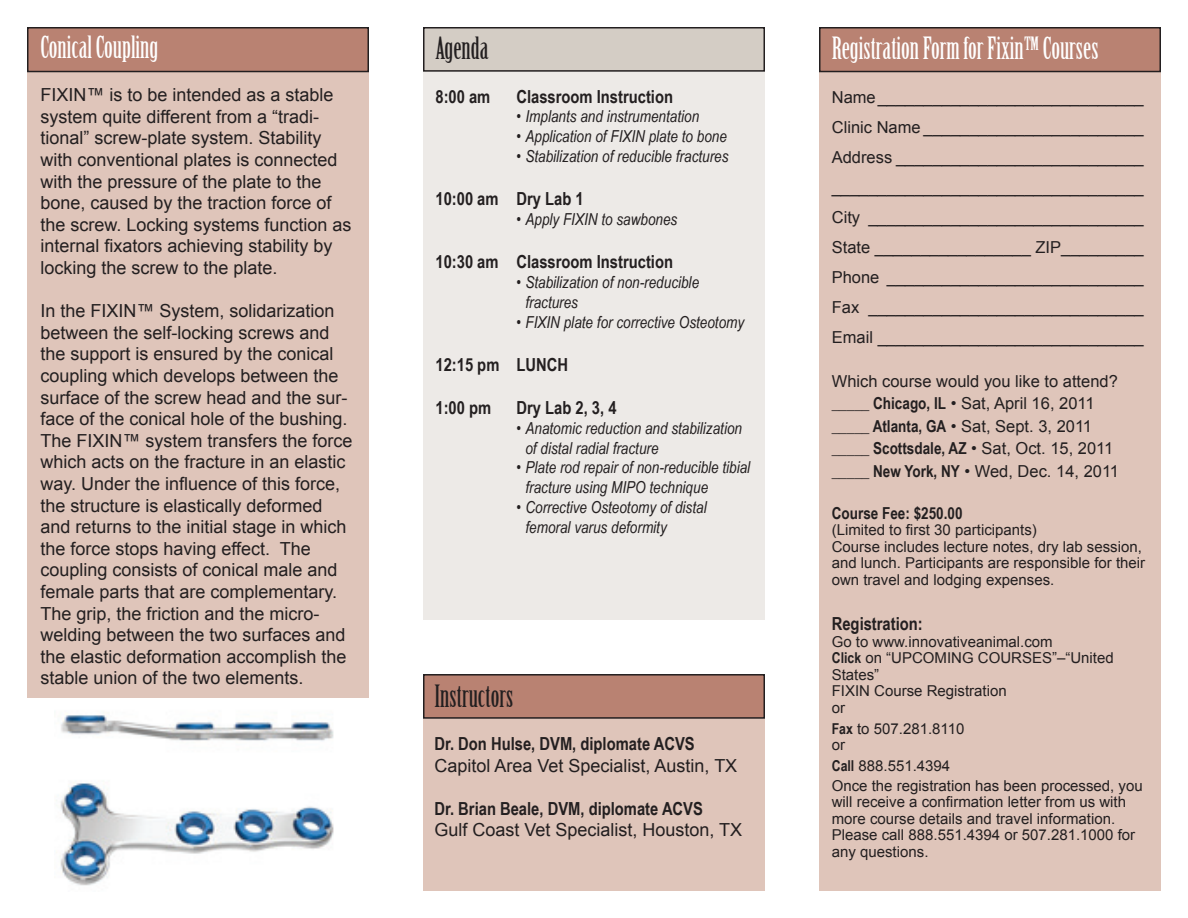
<style>
.page{position:relative;width:1188px;height:918px;background:#fff}
.page>*{position:absolute;margin:0;border:0;box-sizing:border-box;transform-origin:0 0}
.t1{font:30px "Birch Std";color:#fff}
.t2{font:30px "Birch Std";color:#231f20}
.t3{font:18px/21.6px "Arial";color:#231f20}
.t4{font:700 18px "Arial Narrow";color:#231f20}
.t5{font:16.5px/30px "Arial";color:#231f20}
.t6{font:italic 16.5px "Arial Narrow";color:#231f20}
.t7{font:700 16.5px "Arial Narrow";color:#231f20}
.t8{font:15px/16.5px "Arial";color:#231f20}
.s1{font-family:"Arial Narrow";font-weight:700}
.s2{font-family:"Arial";font-weight:400}
.s3{font-family:"Helvetica"}
</style>
<div class="page">
<div style="left:423px;top:703px;width:342px;height:188px;background:#dfc5ba"></div>
<div style="left:424px;top:675px;width:340px;height:43px;background:#b98272"></div>
<div style="left:423px;top:674px;width:342px;height:45px;border:2px solid #231f20"></div>
<div style="left:819px;top:27px;width:342px;height:864px;background:#dfc5ba"></div>
<div style="left:820px;top:28px;width:340px;height:44px;background:#b98272"></div>
<div style="left:819px;top:27px;width:342px;height:45px;border:2px solid #231f20"></div>
<div style="left:423px;top:56px;width:342px;height:564px;background:#edeae7"></div>
<div style="left:424px;top:28px;width:340px;height:43px;background:#d4cdc5"></div>
<div style="left:423px;top:27px;width:342px;height:45px;border:2px solid #231f20"></div>
<div style="left:27px;top:57px;width:342px;height:641px;background:#dfc5ba"></div>
<div style="left:28px;top:28px;width:340px;height:44px;background:#b98272"></div>
<div style="left:27px;top:27px;width:342px;height:45px;border:2px solid #231f20"></div>
<img style="left:60px;top:715px;width:274px;height:171px">
<p class="t1" style="left:40px;top:30px;width:119px">Conical Coupling</p>
<p class="t3" style="left:40px;top:84px;width:313px">FIXIN™ is to be intended as a stable system quite different from a “tradi&shy;tional” screw-plate system. Stability with conventional plates is connected with the pressure of the plate to the bone, caused by the traction force of the screw. Locking systems function as internal fixators achieving stability by locking the screw to the plate.</p>
<p class="t3" style="left:40px;top:300px;width:314px">In the FIXIN™ System, solidarization between the self-locking screws and the support is ensured by the conical coupling which develops between the surface of the screw head and the sur&shy;face of the conical hole of the bushing.<br>The FIXIN™ system transfers the force which acts on the fracture in an elastic way. Under the influence of this force, the structure is elastically deformed and returns to the initial stage in which the force stops having effect. The coupling consists of conical male and female parts that are complementary.<br>The grip, the friction and the micro&shy;welding between the two surfaces and the elastic deformation accomplish the stable union of the two elements.</p>
<p class="t2" style="left:435px;top:32px;width:55px">Agenda</p>
<p class="t4" style="left:435px;top:83px;width:56px">8:00 am</p>
<p class="t4" style="left:516px;top:83px;width:158px">Classroom Instruction</p>
<p class="t6" style="left:516px;top:105px;width:184px">• Implants and instrumentation</p>
<p class="t6" style="left:516px;top:125px;width:212px">• Application of FIXIN plate to bone</p>
<p class="t6" style="left:516px;top:145px;width:214px">• Stabilization of reducible fractures</p>
<p class="t4" style="left:435px;top:185px;width:150px">10:00 am Dry Lab 1</p>
<p class="t6" style="left:516px;top:208px;width:162px">• Apply FIXIN to sawbones</p>
<p class="t4" style="left:435px;top:248px;width:239px">10:30 am Classroom Instruction</p>
<p class="t6" style="left:516px;top:271px;width:184px">• Stabilization of non-reducible</p>
<p class="t6" style="left:525px;top:291px;width:54px">fractures</p>
<p class="t6" style="left:516px;top:310px;width:229px">• FIXIN plate for corrective Osteotomy</p>
<p class="t4" style="left:435px;top:351px;width:134px">12:15 pm LUNCH</p>
<p class="t4" style="left:435px;top:394px;width:57px">1:00 pm</p>
<p class="t4" style="left:516px;top:394px;width:102px">Dry Lab 2, 3, 4</p>
<p class="t6" style="left:516px;top:417px;width:227px">• Anatomic reduction and stabilization</p>
<p class="t6" style="left:525px;top:436px;width:135px">of distal radial fracture</p>
<p class="t6" style="left:516px;top:456px;width:235px">• Plate rod repair of non-reducible tibial</p>
<p class="t6" style="left:525px;top:476px;width:184px">fracture using MIPO technique</p>
<p class="t6" style="left:516px;top:496px;width:192px">• Corrective Osteotomy of distal</p>
<p class="t6" style="left:525px;top:516px;width:143px">femoral varus deformity</p>
<p class="t2" style="left:435px;top:679px;width:80px">Instructors</p>
<p class="t4" style="left:435px;top:730px;width:262px">Dr. Don Hulse, DVM, diplomate ACVS</p>
<p class="t3" style="left:435px;top:755px;width:304px">Capitol Area Vet Specialist, Austin, TX</p>
<p class="t4" style="left:435px;top:795px;width:270px">Dr. Brian Beale, DVM, diplomate ACVS</p>
<p class="t3" style="left:435px;top:819px;width:309px">Gulf Coast Vet Specialist, Houston, TX</p>
<p class="t1" style="left:832px;top:32px;width:268px">Registration Form for Fixin™ Courses</p>
<p class="t5" style="left:832px;top:82px;width:313px">Name_____________________________<br>Clinic Name ________________________</p>
<p class="t5" style="left:832px;top:142px;width:313px">Address ___________________________</p>
<p class="t5" style="left:832px;top:172px;width:313px">__________________________________</p>
<p class="t5" style="left:832px;top:202px;width:313px">City ______________________________</p>
<p class="t5" style="left:832px;top:232px;width:313px">State _________________ ZIP_________</p>
<p class="t5" style="left:832px;top:262px;width:313px">Phone ____________________________</p>
<p class="t5" style="left:832px;top:292px;width:313px">Fax ______________________________</p>
<p class="t5" style="left:832px;top:322px;width:313px">Email _____________________________</p>
<p class="t5" style="left:832px;top:366px;width:288px">Which course would you like to attend?</p>
<p class="t5" style="left:832px;top:389px;width:264px"><span class="s1">_____ Chicago, IL</span> • Sat, April 16, 2011</p>
<p class="t5" style="left:832px;top:411px;width:262px"><span class="s1">_____ Atlanta, GA</span> • Sat, Sept. 3, 2011</p>
<p class="t7" style="left:832px;top:436px;width:283px">_____ Scottsdale, AZ <span class="s2">• Sat, Oct. 15, 2011</span></p>
<p class="t5" style="left:832px;top:456px;width:289px"><span class="s1">_____ New York, NY</span> • Wed, Dec. 14, 2011</p>
<p class="t7" style="left:832px;top:500px;width:132px">Course Fee: $250.00</p>
<p class="t8" style="left:832px;top:522px;width:207px">(Limited to first 30 participants)</p>
<p class="t8" style="left:832px;top:538px;width:315px">Course includes lecture notes, dry lab session, and lunch. Participants are responsible for their own travel and lodging expenses.</p>
<p class="t4" style="left:832px;top:610px;width:93px">Registration:</p>
<p class="t8" style="left:832px;top:633px;width:222px">Go to www.innovativeanimal.com</p>
<p class="t8" style="left:832px;top:650px;width:283px"><span class="s1">Click</span> on “UPCOMING COURSES”<span class="s3">–</span>“United<br>States”</p>
<p class="t8" style="left:832px;top:683px;width:177px">FIXIN Course Registration</p>
<p class="t8" style="left:832px;top:699px;width:15px">or</p>
<p class="t8" style="left:832px;top:720px;width:134px"><span class="s1">Fax</span> to 507.281.8110</p>
<p class="t8" style="left:832px;top:737px;width:15px">or</p>
<p class="t8" style="left:832px;top:758px;width:120px"><span class="s1">Call</span> 888.551.4394</p>
<p class="t8" style="left:832px;top:777px;width:312px">Once the registration has been processed, you will receive a confirmation letter from us with more course details and travel information.<br>Please call 888.551.4394 or 507.281.1000 for any questions.</p>
</div>
